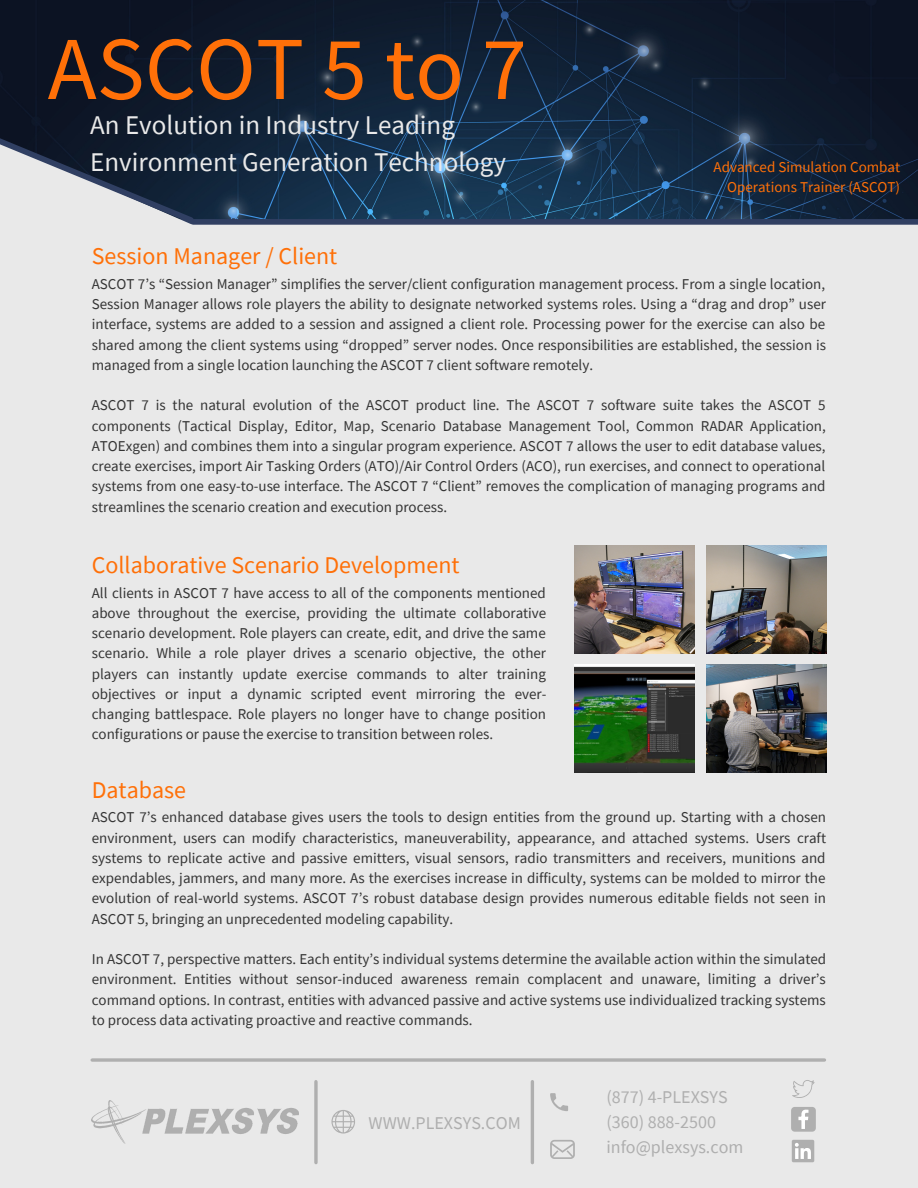
<style>
.page{position:relative;width:918px;height:1188px;background:#e9e9e9}
.page>*{position:absolute;margin:0;border:0;box-sizing:border-box;transform-origin:0 0}
.t1{font:90px "Source Sans Pro";color:#ff7008}
.t2{font:27px/37.2px "Source Sans Pro";color:#e9e9e9}
.t3{font:24px "Source Sans Pro";color:#ff7008}
.t4{font:18px "Source Sans Pro";color:#aeaeae}
.t5{font:18px "Source Sans Pro";color:#afafaf}
.t6{font:15px/20.2px "Source Sans Pro";color:#343434;text-align:justify}
.t7{font:15px/20.2px "Source Sans Pro";color:#ff7008;text-align:right}
</style>
<div class="page">
<img style="left:574px;top:546px;width:121px;height:108px">
<img style="left:706px;top:546px;width:120px;height:108px">
<img style="left:574px;top:665px;width:121px;height:108px">
<img style="left:706px;top:665px;width:120px;height:108px">
<img style="left:277px;top:0;width:641px;height:219px">
<div style="left:174px;top:219px;width:744px;height:6px;background:#303f62"></div>
<svg style="left:0;top:0;width:277px;height:225px;background:#0e1a2c"></svg>
<svg style="left:0;top:130px;width:198px;height:95px"></svg>
<hr style="left:531px;top:1082px;width:3px;height:81px;background:#afafaf">
<hr style="left:92px;top:1058px;width:733px;height:4px;background:#b7b7b7">
<svg style="left:314px;top:1082px;width:4px;height:81px"></svg>
<img style="left:92px;top:1100px;width:207px;height:43px">
<svg style="left:331px;top:1110px;width:24px;height:24px"></svg>
<svg style="left:550px;top:1093px;width:18px;height:18px"></svg>
<svg style="left:550px;top:1140px;width:25px;height:19px"></svg>
<svg style="left:792px;top:1080px;width:23px;height:18px"></svg>
<svg style="left:791px;top:1107px;width:25px;height:25px"></svg>
<div style="left:792px;top:1140px;width:22px;height:22px;background:#afafaf;border-radius:2px"></div>
<svg style="left:795px;top:1143px;width:16px;height:16px"></svg>
<p class="t1" style="left:48px;top:10px;width:481px">ASCOT 5 to 7</p>
<p class="t2" style="left:90px;top:106px;width:417px">An Evolution in Industry Leading<br>Environment Generation Technology</p>
<p class="t3" style="left:92px;top:241px;width:247px">Session Manager / Client</p>
<p class="t7" style="left:714px;top:157px;width:188px">Advanced Simulation Combat<br>Operations Trainer (ASCOT)</p>
<p class="t6" style="left:92px;top:273px;width:736px">ASCOT 7’s “Session Manager” simplifies the server/client configuration management process. From a single location, Session Manager allows role players the ability to designate networked systems roles. Using a “drag and drop” user interface, systems are added to a session and assigned a client role. Processing power for the exercise can also be shared among the client systems using “dropped” server nodes. Once responsibilities are established, the session is managed from a single location launching the ASCOT 7 client software remotely.</p>
<p class="t6" style="left:92px;top:395px;width:736px">ASCOT 7 is the natural evolution of the ASCOT product line. The ASCOT 7 software suite takes the ASCOT 5 components (Tactical Display, Editor, Map, Scenario Database Management Tool, Common RADAR Application, ATOExgen) and combines them into a singular program experience. ASCOT 7 allows the user to edit database values, create exercises, import Air Tasking Orders (ATO)/Air Control Orders (ACO), run exercises, and connect to operational systems from one easy-to-use interface. The ASCOT 7 “Client” removes the complication of managing programs and streamlines the scenario creation and execution process.</p>
<p class="t3" style="left:92px;top:550px;width:369px">Collaborative Scenario Development</p>
<p class="t6" style="left:92px;top:582px;width:456px">All clients in ASCOT 7 have access to all of the components mentioned above throughout the exercise, providing the ultimate collaborative scenario development. Role players can create, edit, and drive the same scenario. While a role player drives a scenario objective, the other players can instantly update exercise commands to alter training objectives or input a dynamic scripted event mirroring the ever&shy;changing battlespace. Role players no longer have to change position configurations or pause the exercise to transition between roles.</p>
<p class="t3" style="left:92px;top:775px;width:96px">Database</p>
<p class="t6" style="left:92px;top:807px;width:736px">ASCOT 7’s enhanced database gives users the tools to design entities from the ground up. Starting with a chosen environment, users can modify characteristics, maneuverability, appearance, and attached systems. Users craft systems to replicate active and passive emitters, visual sensors, radio transmitters and receivers, munitions and expendables, jammers, and many more. As the exercises increase in difficulty, systems can be molded to mirror the evolution of real-world systems. ASCOT 7’s robust database design provides numerous editable fields not seen in ASCOT 5, bringing an unprecedented modeling capability.</p>
<p class="t6" style="left:92px;top:949px;width:736px">In ASCOT 7, perspective matters. Each entity’s individual systems determine the available action within the simulated environment. Entities without sensor-induced awareness remain complacent and unaware, limiting a driver’s command options. In contrast, entities with advanced passive and active systems use individualized tracking systems to process data activating proactive and reactive commands.</p>
<p class="t4" style="left:369px;top:1111px;width:154px">WWW.PLEXSYS.COM</p>
<p class="t5" style="left:606px;top:1085px;width:123px">(877) 4-PLEXSYS</p>
<p class="t5" style="left:606px;top:1110px;width:111px">(360) 888-2500</p>
<p class="t4" style="left:606px;top:1135px;width:138px">info@plexsys.com</p>
</div>
